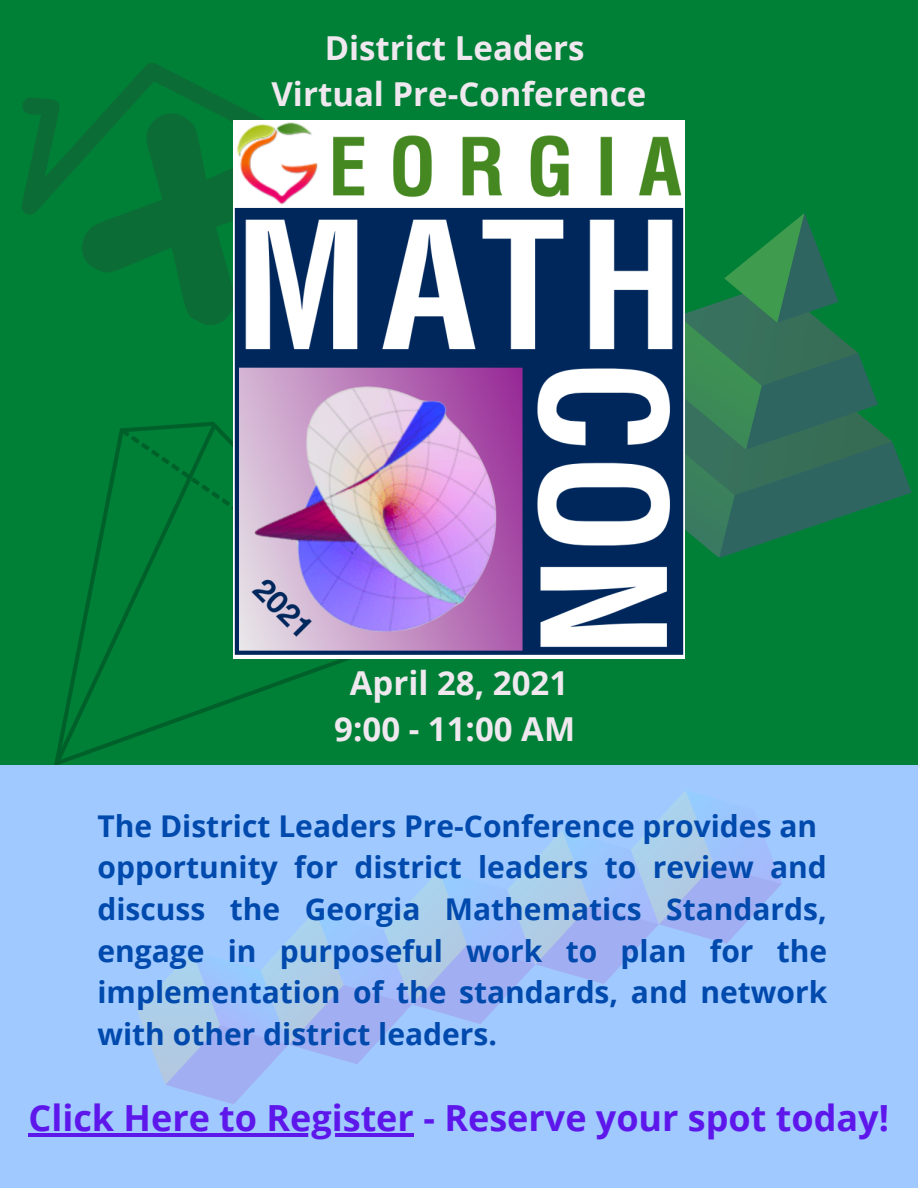
<style>
.page{position:relative;width:918px;height:1188px;background:#008037}
.page>*{position:absolute;margin:0;border:0;box-sizing:border-box;transform-origin:0 0}
.t1{font:700 36px "Open Sans";color:#5e17eb}
.t2{font:700 33px "Open Sans";color:#efe8ef}
.t3{font:700 30px/41.7px "Open Sans";color:#004aad;text-align:justify}
</style>
<div class="page">
<svg style="left:22px;top:63px;width:242px;height:283px"></svg>
<svg style="left:54px;top:422px;width:164px;height:343px"></svg>
<svg style="left:121px;top:429px;width:113px;height:206px"></svg>
<svg style="left:821px;top:257px;width:91px;height:267px"></svg>
<svg style="left:685px;top:213px;width:136px;height:345px"></svg>
<img style="left:234px;top:120px;width:451px;height:538px">
<div style="left:0;top:765px;width:918px;height:423px;background:#a0c9ff"></div>
<svg style="left:137px;top:981px;width:28px;height:102px"></svg>
<svg style="left:165px;top:669px;width:617px;height:468px"></svg>
<hr style="left:29px;top:1133px;width:385px;height:3px;background:#5e17eb">
<p class="t2" style="left:325px;top:24px;width:261px">District Leaders</p>
<p class="t2" style="left:272px;top:71px;width:376px">Virtual Pre-Conference</p>
<p class="t2" style="left:350px;top:660px;width:220px">April 28, 2021</p>
<p class="t2" style="left:334px;top:706px;width:242px">9:00 - 11:00 AM</p>
<p class="t3" style="left:97px;top:804px;width:721px">The District Leaders Pre-Conference provides an</p>
<p class="t3" style="left:97px;top:846px;width:731px">opportunity for district leaders to review and discuss the Georgia Mathematics Standards, engage in purposeful work to plan for the implementation of the standards, and network with other district leaders.</p>
<p class="t1" style="left:29px;top:1092px;width:862px">Click Here to Register - Reserve your spot today!</p>
</div>
